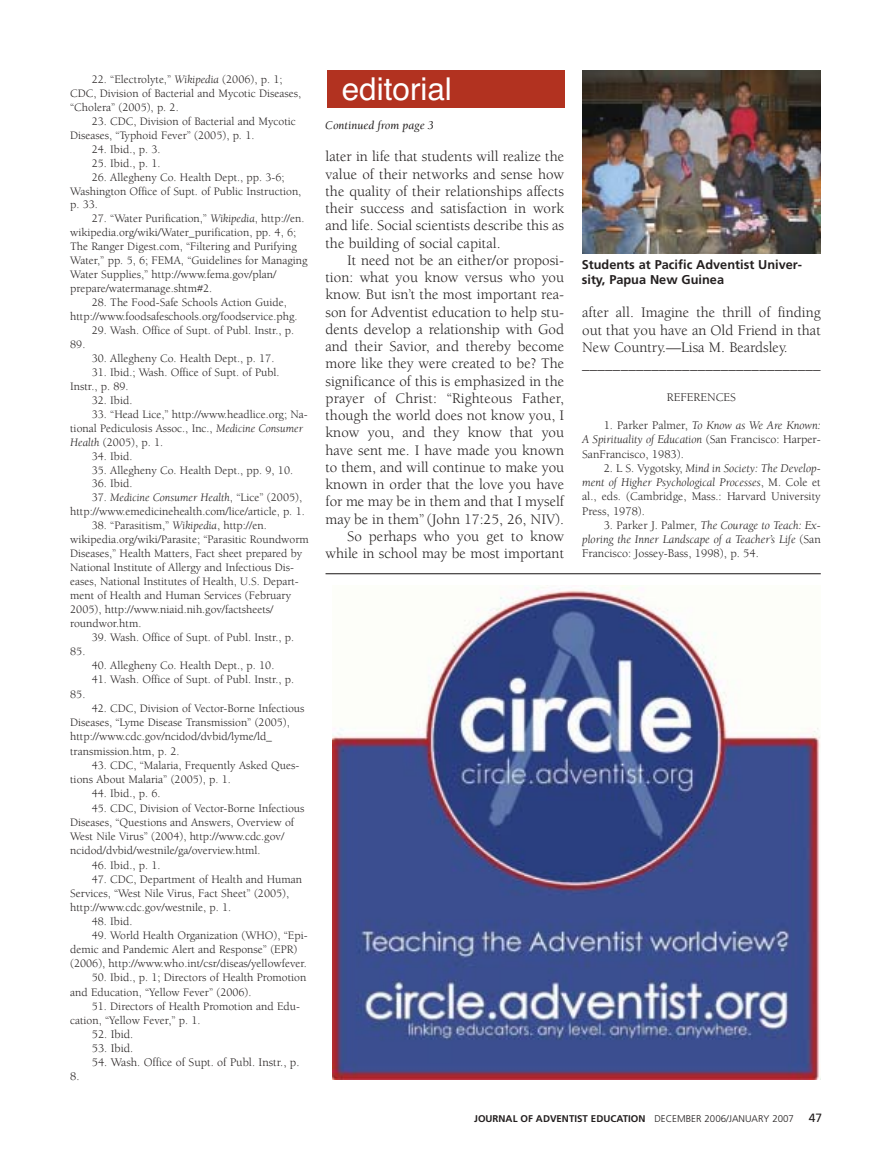
<style>
.page{position:relative;width:891px;height:1161px;background:#fff}
.page>*{position:absolute;margin:0;border:0;box-sizing:border-box;transform-origin:0 0}
.t1{font:31.5px "Helvetica";color:#fff}
.t2{font:15px/17.2px "Berkeley";color:#231f1f;text-align:justify}
.t3{font:700 12.75px/15.3px "Frutiger";color:#231f1f}
.t4{font:12px/14.2px "Berkeley";color:#231f1f;text-align:justify}
.t5{font:italic 12px/14.2px "Berkeley";color:#231f1f;text-align:justify}
.t6{font:italic 12px "Berkeley";color:#231f1f}
.t7{font:11.7px/14px "Berkeley";color:#231f1f}
.t8{font:700 9.75px "Frutiger";color:#231f1f}
.s1{font-style:italic}
.s2{font-style:normal}
.s3{font-weight:300}
.s4{font-weight:400;font-size:12px}
</style>
<div class="page">
<img style="left:333px;top:585px;width:488px;height:495px">
<div style="left:327px;top:70px;width:237px;height:37px;background:#b23220"></div>
<hr style="left:326px;top:573px;width:495px;height:1px;background:#231f1f">
<img style="left:582px;top:70px;width:239px;height:184px">
<p class="t7" style="left:70px;top:73px;width:232px;text-indent:22px">22. “Electrolyte,” <span class="s1">Wikipedia</span> (2006), p. 1;<br>CDC, Division of Bacterial and Mycotic Diseases, “Cholera” (2005), p. 2.</p>
<p class="t7" style="left:70px;top:115px;width:227px;text-indent:22px">23. CDC, Division of Bacterial and Mycotic<br>Diseases, “Typhoid Fever” (2005), p. 1.</p>
<p class="t7" style="left:92px;top:143px;width:70px">24. Ibid., p. 3.</p>
<p class="t7" style="left:92px;top:157px;width:70px">25. Ibid., p. 1.</p>
<p class="t7" style="left:70px;top:171px;width:233px;text-indent:22px">26. Allegheny Co. Health Dept., pp. 3-6;<br>Washington Office of Supt. of Public Instruction, p. 33.</p>
<p class="t7" style="left:70px;top:213px;width:239px;text-indent:22px">27. “Water Purification,” <span class="s1">Wikipedia</span>, http://en. wikipedia.org/wiki/Water_purification, pp. 4, 6; The Ranger Digest.com, “Filtering and Purifying Water,” pp. 5, 6; FEMA, “Guidelines for Managing Water Supplies,” http://www.fema.gov/plan/ prepare/watermanage.shtm#2.</p>
<p class="t7" style="left:70px;top:297px;width:229px;text-indent:22px">28. The Food-Safe Schools Action Guide, http://www.foodsafeschools.org/foodservice.phg.</p>
<p class="t7" style="left:92px;top:324px;width:204px">29. Wash. Office of Supt. of Publ. Instr., p.</p>
<p class="t7" style="left:70px;top:338px;width:17px">89.</p>
<p class="t7" style="left:92px;top:352px;width:184px">30. Allegheny Co. Health Dept., p. 17.</p>
<p class="t7" style="left:70px;top:366px;width:211px;text-indent:22px">31. Ibid.; Wash. Office of Supt. of Publ.<br>Instr., p. 89.</p>
<p class="t7" style="left:92px;top:394px;width:42px">32. Ibid.</p>
<p class="t7" style="left:70px;top:408px;width:239px;text-indent:22px">33. “Head Lice,” http://www.headlice.org; Na&shy;tional Pediculosis Assoc., Inc., <span class="s1">Medicine Consumer<br>Health</span> (2005), p. 1.</p>
<p class="t7" style="left:92px;top:450px;width:42px">34. Ibid.</p>
<p class="t7" style="left:92px;top:464px;width:203px">35. Allegheny Co. Health Dept., pp. 9, 10.</p>
<p class="t7" style="left:92px;top:478px;width:42px">36. Ibid.</p>
<p class="t7" style="left:70px;top:492px;width:236px;text-align:right">37. <span class="s1">Medicine Consumer Health</span>, “Lice” (2005), http://www.emedicinehealth.com/lice/article, p. 1.</p>
<p class="t7" style="left:70px;top:520px;width:240px;text-indent:22px">38. “Parasitism,” <span class="s1">Wikipedia</span>, http://en. wikipedia.org/wiki/Parasite; “Parasitic Roundworm Diseases,” Health Matters, Fact sheet prepared by National Institute of Allergy and Infectious Dis&shy;eases, National Institutes of Health, U.S. Depart&shy;ment of Health and Human Services (February 2005), http://www.niaid.nih.gov/factsheets/ roundwor.htm.</p>
<p class="t7" style="left:92px;top:631px;width:204px">39. Wash. Office of Supt. of Publ. Instr., p.</p>
<p class="t7" style="left:70px;top:645px;width:17px">85.</p>
<p class="t7" style="left:92px;top:660px;width:184px">40. Allegheny Co. Health Dept., p. 10.</p>
<p class="t7" style="left:92px;top:674px;width:204px">41. Wash. Office of Supt. of Publ. Instr., p.</p>
<p class="t7" style="left:70px;top:688px;width:17px">85.</p>
<p class="t7" style="left:70px;top:702px;width:236px;text-indent:22px">42. CDC, Division of Vector-Borne Infectious Diseases, “Lyme Disease Transmission” (2005), http://www.cdc.gov/ncidod/dvbid/lyme/ld_ transmission.htm, p. 2.</p>
<p class="t7" style="left:70px;top:759px;width:231px;text-indent:22px">43. CDC, “Malaria, Frequently Asked Ques&shy;tions About Malaria” (2005), p. 1.</p>
<p class="t7" style="left:92px;top:788px;width:70px">44. Ibid., p. 6.</p>
<p class="t7" style="left:70px;top:802px;width:236px;text-indent:22px">45. CDC, Division of Vector-Borne Infectious Diseases, “Questions and Answers, Overview of West Nile Virus” (2004), http://www.cdc.gov/ ncidod/dvbid/westnile/ga/overview.html.</p>
<p class="t7" style="left:92px;top:859px;width:70px">46. Ibid., p. 1.</p>
<p class="t7" style="left:70px;top:873px;width:233px;text-indent:22px">47. CDC, Department of Health and Human<br>Services, “West Nile Virus, Fact Sheet” (2005), http://www.cdc.gov/westnile, p. 1.</p>
<p class="t7" style="left:92px;top:915px;width:42px">48. Ibid.</p>
<p class="t7" style="left:70px;top:929px;width:239px;text-indent:22px">49. World Health Organization (WHO), “Epi&shy;demic and Pandemic Alert and Response” (EPR) (2006), http://www.who.int/csr/diseas/yellowfever.</p>
<p class="t7" style="left:70px;top:972px;width:238px;text-indent:22px">50. Ibid., p. 1; Directors of Health Promotion and Education, “Yellow Fever” (2006).</p>
<p class="t7" style="left:70px;top:1000px;width:231px;text-indent:22px">51. Directors of Health Promotion and Edu&shy;cation, “Yellow Fever,” p. 1.</p>
<p class="t4" style="left:92px;top:1028px;width:43px">52. Ibid.</p>
<p class="t4" style="left:92px;top:1042px;width:43px">53. Ibid.</p>
<p class="t4" style="left:92px;top:1056px;width:209px">54. Wash. Office of Supt. of Publ. Instr., p.</p>
<p class="t4" style="left:70px;top:1070px;width:11px">8.</p>
<h1 class="t1" style="left:342px;top:77px;width:112px">editorial</h1>
<p class="t6" style="left:325px;top:121px;width:110px">Continued from page 3</p>
<p class="t2" style="left:326px;top:149px;width:240px">later in life that students will realize the value of their networks and sense how the quality of their relationships affects their success and satisfaction in work and life. Social scientists describe this as the building of social capital.</p>
<p class="t2" style="left:326px;top:253px;width:240px;text-align:right">It need not be an either/or proposi&shy;tion: what you know versus who you know. But isn’t the most important rea&shy;son for Adventist education to help stu&shy;dents develop a relationship with God and their Savior, and thereby become more like they were created to be? The significance of this is emphasized in the prayer of Christ: “Righteous Father, though the world does not know you, I know you, and they know that you have sent me. I have made you known to them, and will continue to make you known in order that the love you have for me may be in them and that I myself may be in them” (John 17:25, 26, NIV).<br>So perhaps who you get to know while in school may be most important</p>
<p class="t3" style="left:582px;top:258px;width:222px">Students at Pacific Adventist Univer&shy;sity, Papua New Guinea</p>
<p class="t2" style="left:582px;top:305px;width:240px;text-align:left">after all. Imagine the thrill of finding out that you have an Old Friend in that New Country.—Lisa M. Beardsley. _______________________________</p>
<p class="t4" style="left:667px;top:391px;width:71px">REFERENCES</p>
<p class="t4" style="left:582px;top:419px;width:240px;text-indent:22px">1. Parker Palmer, <span class="s1">To Know as We Are Known:<br>A Spirituality of Education</span> (San Francisco: Harper-SanFrancisco, 1983).</p>
<p class="t4" style="left:582px;top:462px;width:240px;text-indent:22px">2. L S. Vygotsky, <span class="s1">Mind in Society: The Develop&shy;ment of Higher Psychological Processes</span>, M. Cole et al., eds. (Cambridge, Mass.: Harvard University Press, 1978).</p>
<p class="t5" style="left:582px;top:519px;width:240px;text-indent:22px"><span class="s2">3. Parker J. Palmer,</span> The Courage to Teach: Ex&shy;ploring the Inner Landscape of a Teacher’s Life <span class="s2">(San Francisco: Jossey-Bass, 1998), p. 54.</span></p>
<p class="t8" style="left:474px;top:1114px;width:350px">JOURNAL OF ADVENTIST EDUCATION <span class="s3">DECEMBER 2006/JANUARY 2007</span> <span class="s4">47</span></p>
</div>
